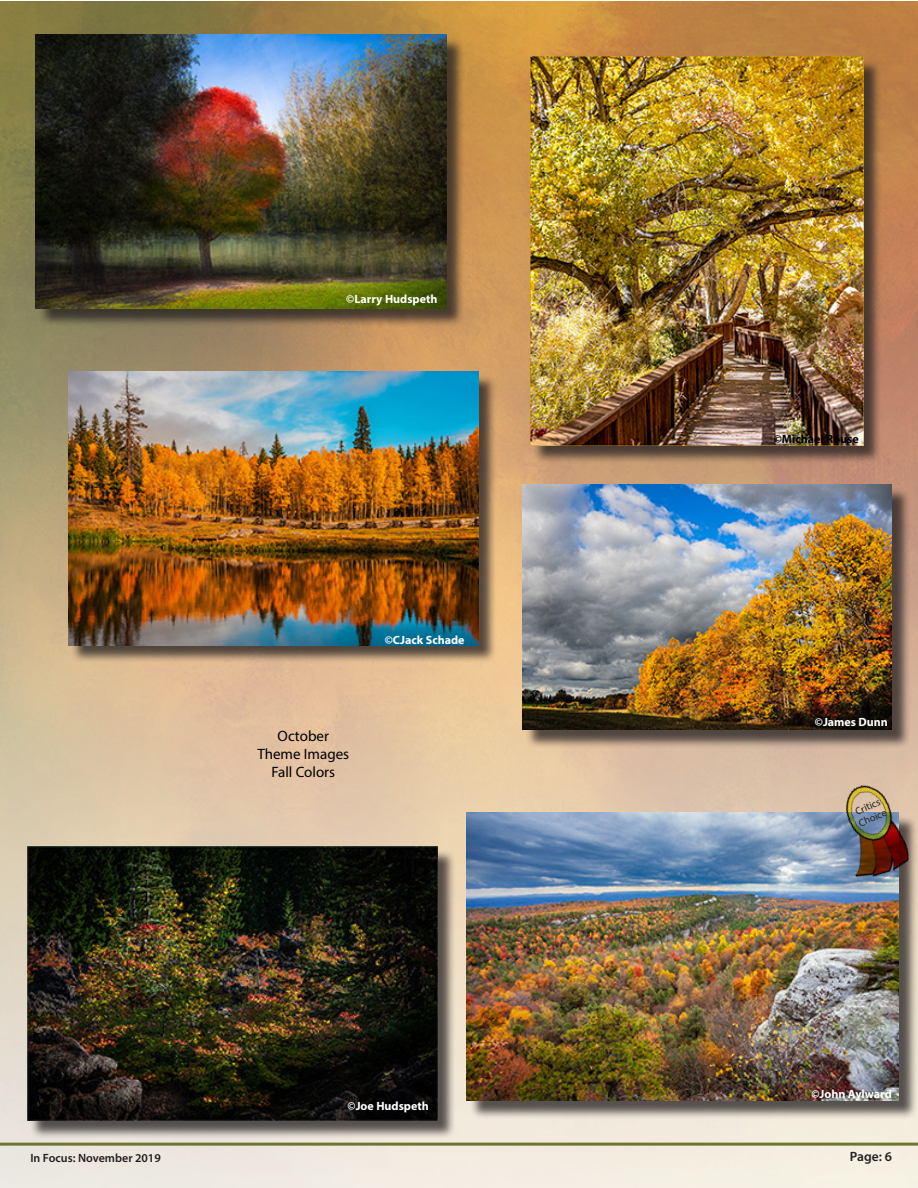
<style>
.page{position:relative;width:918px;height:1188px;background:#fff}
.page>*{position:absolute;margin:0;border:0;box-sizing:border-box;transform-origin:0 0}
.t1{font:15px "Myriad Pro";color:#000}
.t2{font:600 13.5px "Myriad Pro";color:#231f20}
.t3{font:700 12px "Myriad Pro";color:#fff}
.t4{font:600 12px "Myriad Pro";color:#231f20}
.t5{font:700 12px "Myriad Pro";color:#000}
.t6{font:10.2px "Myriad Pro";color:#231f20}
</style>
<div class="page">
<img style="left:0;top:1px;width:918px;height:1187px">
<hr style="left:0;top:1143px;width:918px;height:3px;background:#6d7630">
<div style="left:533px;top:59px;width:349px;height:405px;background:#231f20;opacity:.75"></div>
<img style="left:530px;top:57px;width:333px;height:389px">
<div style="left:469px;top:815px;width:448px;height:305px;background:#231f20;opacity:.75"></div>
<img style="left:467px;top:813px;width:432px;height:288px">
<div style="left:29px;top:849px;width:427px;height:290px;background:#231f20;opacity:.75"></div>
<img style="left:27px;top:847px;width:411px;height:273px">
<div style="left:70px;top:374px;width:427px;height:290px;background:#231f20;opacity:.75"></div>
<img style="left:68px;top:372px;width:410px;height:273px">
<div style="left:38px;top:37px;width:427px;height:290px;background:#231f20;opacity:.75"></div>
<img style="left:36px;top:35px;width:410px;height:273px">
<img style="left:824px;top:775px;width:94px;height:110px">
<div style="left:525px;top:487px;width:385px;height:261px;background:#231f20;opacity:.75"></div>
<img style="left:523px;top:485px;width:369px;height:245px">
<p class="t3" style="left:346px;top:291px;width:93px">©Larry Hudspeth</p>
<p class="t1" style="left:278px;top:727px;width:53px">October</p>
<p class="t1" style="left:257px;top:745px;width:93px">Theme Images</p>
<p class="t1" style="left:272px;top:763px;width:65px">Fall Colors</p>
<p class="t3" style="left:385px;top:632px;width:81px">©CJack Schade</p>
<p class="t3" style="left:348px;top:1098px;width:83px">©Joe Hudspeth</p>
<p class="t5" style="left:774px;top:431px;width:87px">©Michael Rouse</p>
<p class="t3" style="left:815px;top:714px;width:75px">©James Dunn</p>
<p class="t6" style="left:853px;top:806px;width:28px;rotate:-23deg">Critics</p>
<p class="t6" style="left:857px;top:818px;width:31px;rotate:-23deg">Choice</p>
<p class="t3" style="left:811px;top:1086px;width:82px">©John Aylward</p>
<p class="t4" style="left:30px;top:1150px;width:132px">In Focus: November 2019</p>
<p class="t2" style="left:850px;top:1148px;width:44px">Page: 6</p>
</div>
